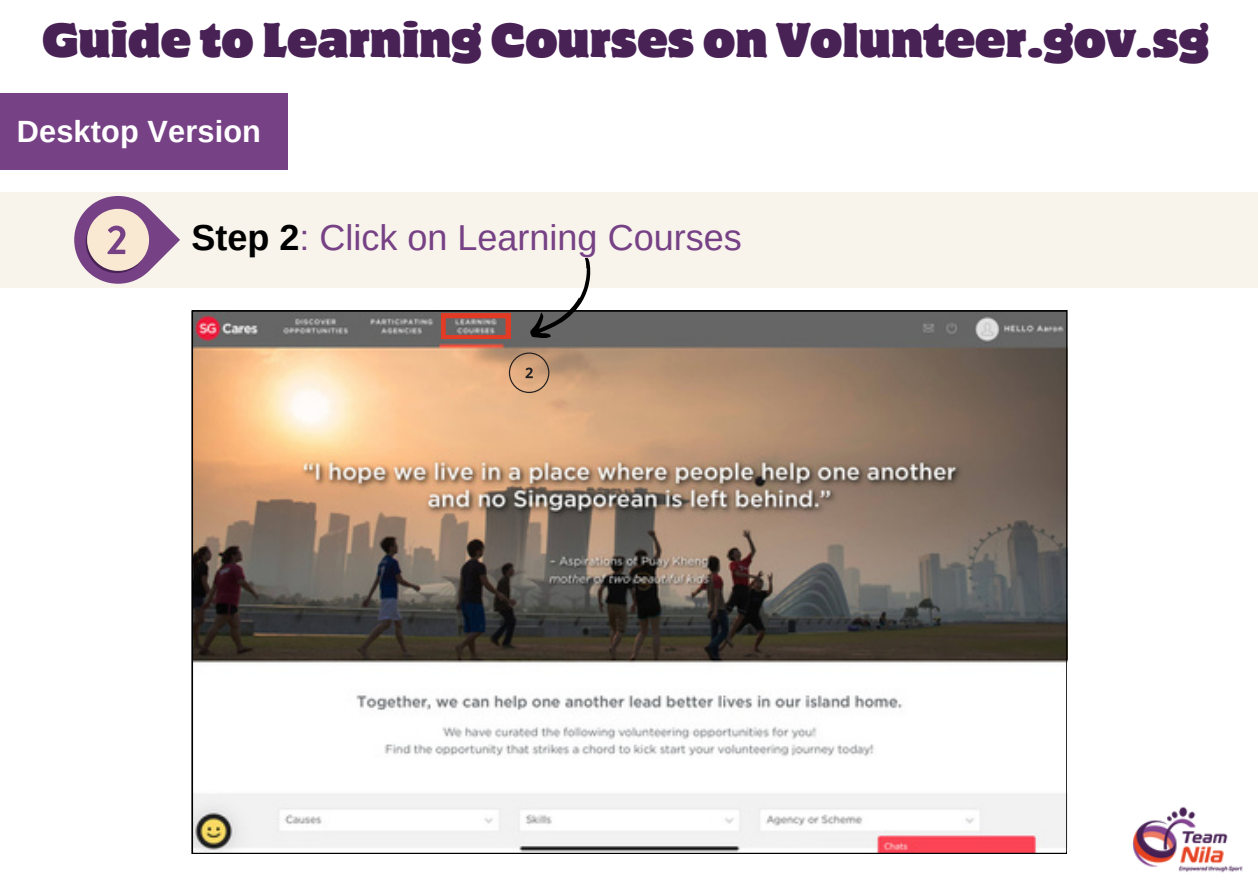
<style>
.page{position:relative;width:1258px;height:894px;background:#fff}
.page>*{position:absolute;margin:0;border:0;box-sizing:border-box;transform-origin:0 0}
.t1{font:42.9px "Motter Corpus ITC Std";color:#482155}
.t2{font:36px "Arimo";color:#764185}
.t3{font:700 30.6px "Arimo";letter-spacing:.005em;color:#fff}
.s1{font-weight:700;color:#000}
</style>
<div class="page">
<svg style="left:191px;top:310px;width:876px;height:543px"></svg>
<div style="left:0;top:192px;width:1258px;height:95px;background:#f8f4eb"></div>
<div style="left:0;top:93px;width:287px;height:77px;background:#764185"></div>
<img style="left:1132px;top:806px;width:111px;height:67px">
<svg style="left:56px;top:196px;width:124px;height:92px"></svg>
<svg style="left:441px;top:258px;width:166px;height:135px"></svg>
<h2 class="t1" style="left:42px;top:24px;width:1168px">Guide to Learning Courses on Volunteer.gov.sg</h2>
<p class="t3" style="left:17px;top:114px;width:246px">Desktop Version</p>
<p class="t2" style="left:191px;top:217px;width:552px"><span class="s1">Step 2</span>: Click on Learning Courses</p>
</div>
